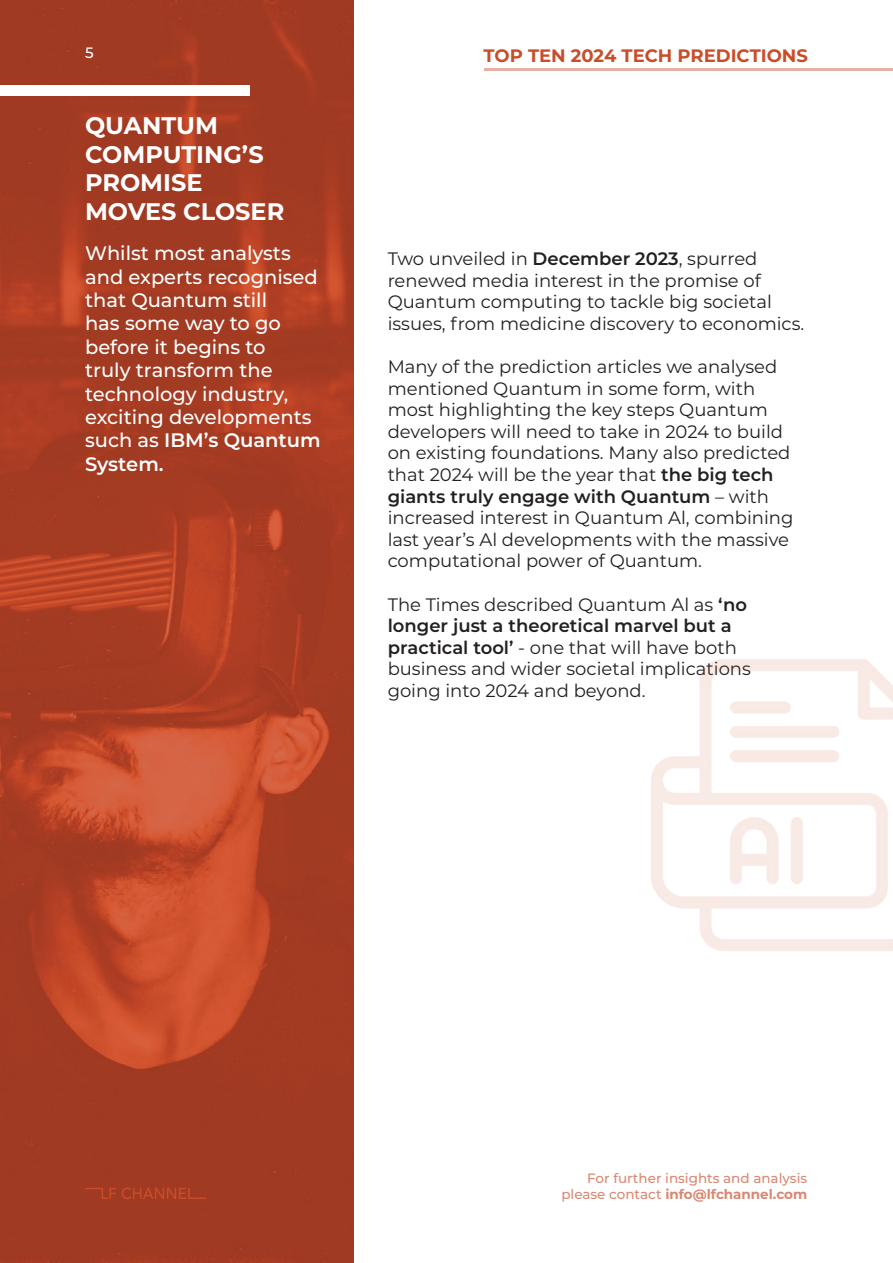
<style>
.page{position:relative;width:893px;height:1263px;background:#fff}
.page>*{position:absolute;margin:0;border:0;box-sizing:border-box;transform-origin:0 0}
.t1{font:700 24px/28.8px "Montserrat";color:#fff}
.t2{font:500 19.5px/23.4px "Montserrat";color:#fff}
.t3{font:18px/21.6px "Montserrat";color:#231f20}
.t4{font:700 18px "Montserrat";color:#c94d29}
.t5{font:500 15px "Montserrat";color:#fff}
.t6{font:500 13.5px/16.2px "Montserrat";color:#da8771;text-align:right}
.s1{font-weight:600}
.s2{font-weight:700}
</style>
<div class="page">
<img style="left:0;top:0;width:353px;height:1263px">
<hr style="left:485px;top:68px;width:408px;height:3px;background:#e7b0a3">
<svg style="left:85px;top:1188px;width:31px;height:11px"></svg>
<svg style="left:122px;top:1187px;width:84px;height:12px"></svg>
<img style="left:651px;top:659px;width:242px;height:292px">
<div style="left:0;top:85px;width:250px;height:11px;background:#fff"></div>
<p class="t5" style="left:85px;top:42px;width:10px">5</p>
<h1 class="t1" style="left:85px;top:110px;width:201px">QUANTUM<br>COMPUTING’S<br>PROMISE<br>MOVES CLOSER</h1>
<p class="t2" style="left:85px;top:241px;width:237px">Whilst most analysts and experts recognised that Quantum still<br>has some way to go before it begins to<br>truly transform the technology industry, exciting developments such as <span class="s1">IBM’s Quantum<br>System.</span></p>
<p class="t4" style="left:484px;top:43px;width:326px">TOP TEN 2024 TECH PREDICTIONS</p>
<p class="t3" style="left:388px;top:247px;width:418px">Two unveiled in <span class="s1">December 2023</span>, spurred renewed media interest in the promise of Quantum computing to tackle big societal issues, from medicine discovery to economics.</p>
<p class="t3" style="left:388px;top:355px;width:407px">Many of the prediction articles we analysed mentioned Quantum in some form, with most highlighting the key steps Quantum developers will need to take in 2024 to build on existing foundations. Many also predicted that 2024 will be the year that <span class="s1">the big tech giants truly engage with Quantum</span> – with increased interest in Quantum Al, combining last year’s Al developments with the massive computational power of Quantum.</p>
<p class="t3" style="left:388px;top:593px;width:365px">The Times described Quantum Al as <span class="s1">‘no longer just a theoretical marvel but a practical tool’</span> - one that will have both business and wider societal implications going into 2024 and beyond.</p>
<p class="t6" style="left:561px;top:1169px;width:247px">For further insights and analysis please contact <span class="s2">info@lfchannel.com</span></p>
</div>
